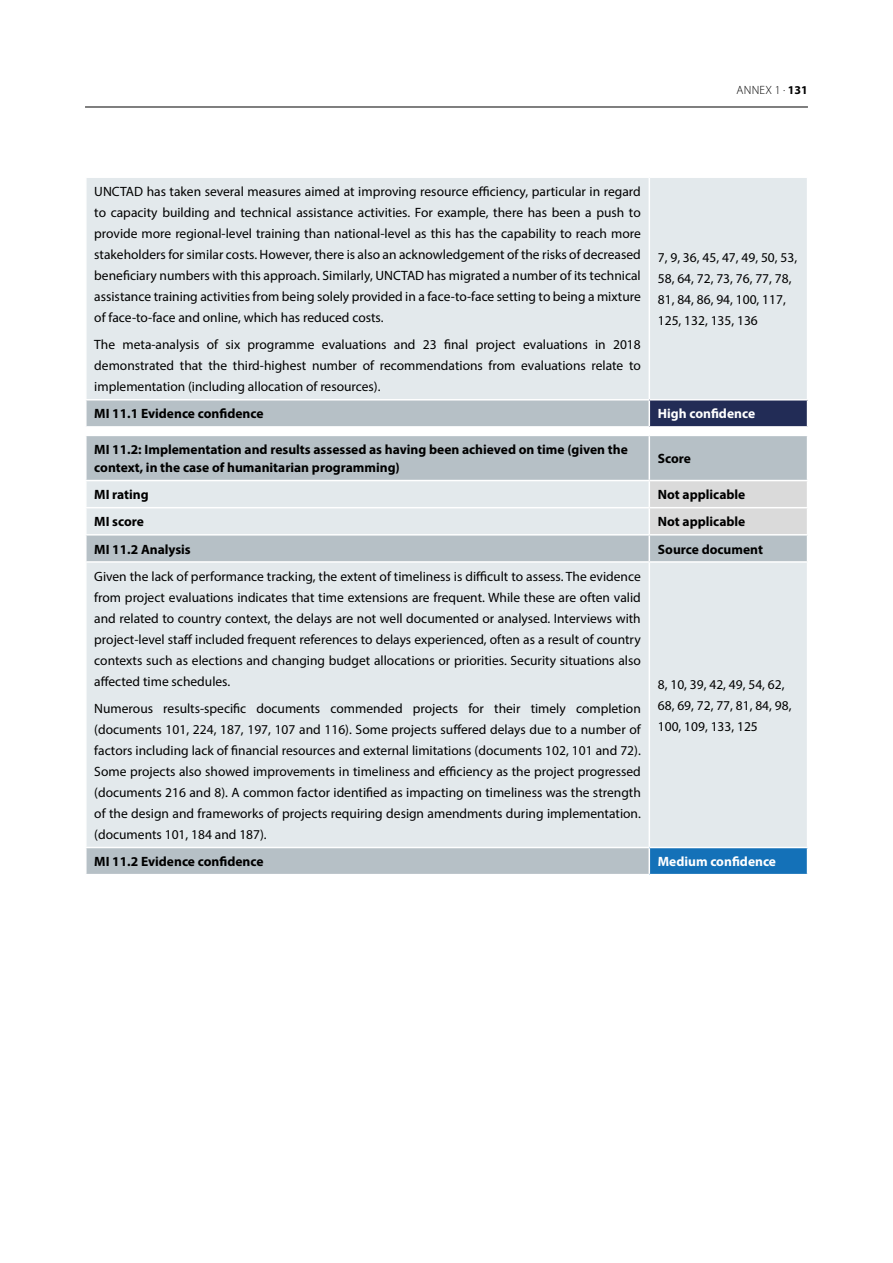
<style>
.page{position:relative;width:893px;height:1263px;background:#fff}
.page>*{position:absolute;margin:0;border:0;box-sizing:border-box;transform-origin:0 0}
.t1{font:13.5px/21px "Myriad Pro";color:#000;text-align:justify}
.t2{font:700 13.5px/18px "Myriad Pro";color:#000}
.t3{font:700 13.5px "Myriad Pro";color:#fff}
.t4{font:300 12px "Myriad Pro";letter-spacing:.02em;color:#000}
.s1{font-weight:700}
</style>
<div class="page">
<hr style="left:85px;top:107px;width:723px;height:1px;background:#000">
<div style="left:87px;top:178px;width:720px;height:221px;background:#e3e9ec"></div>
<svg style="left:87px;top:400px;width:720px;height:474px;background:#d8dfe3"></svg>
<div style="left:649px;top:400px;width:158px;height:27px;background:#222c56"></div>
<div style="left:649px;top:847px;width:158px;height:28px;background:#1471b8"></div>
<hr style="left:649px;top:178px;width:1px;height:221px;background:#fff">
<svg style="left:649px;top:400px;width:1px;height:26px"></svg>
<hr style="left:85px;top:426px;width:564px;height:2px;background:#fff">
<hr style="left:649px;top:426px;width:159px;height:2px;background:#fff">
<hr style="left:85px;top:435px;width:564px;height:1px;background:#fff">
<hr style="left:649px;top:435px;width:159px;height:1px;background:#fff">
<hr style="left:649px;top:436px;width:1px;height:44px;background:#fff">
<hr style="left:85px;top:480px;width:564px;height:1px;background:#fff">
<hr style="left:85px;top:507px;width:564px;height:1px;background:#fff">
<hr style="left:85px;top:534px;width:564px;height:2px;background:#fff">
<svg style="left:649px;top:480px;width:159px;height:81px;background:#d1d4d6"></svg>
<hr style="left:85px;top:561px;width:564px;height:2px;background:#fff">
<hr style="left:649px;top:561px;width:159px;height:2px;background:#fff">
<hr style="left:649px;top:563px;width:1px;height:284px;background:#fff">
<hr style="left:85px;top:847px;width:564px;height:1px;background:#fff">
<hr style="left:649px;top:847px;width:159px;height:1px;background:#fff">
<svg style="left:649px;top:848px;width:1px;height:26px"></svg>
<hr style="left:649px;top:874px;width:159px;height:1px;background:#fff">
<p class="t4" style="left:737px;top:83px;width:73px">ANNEX 1 . <span class="s1">131</span></p>
<p class="t1" style="left:94px;top:181px;width:548px">UNCTAD has taken several measures aimed at improving resource efficiency, particular in regard to capacity building and technical assistance activities. For example, there has been a push to provide more regional-level training than national-level as this has the capability to reach more stakeholders for similar costs. However, there is also an acknowledgement of the risks of decreased beneficiary numbers with this approach. Similarly, UNCTAD has migrated a number of its technical assistance training activities from being solely provided in a face-to-face setting to being a mixture of face-to-face and online, which has reduced costs.</p>
<p class="t1" style="left:94px;top:334px;width:548px">The meta-analysis of six programme evaluations and 23 final project evaluations in 2018 demonstrated that the third-highest number of recommendations from evaluations relate to implementation (including allocation of resources).</p>
<p class="t1" style="left:658px;top:247px;width:141px;text-align:left">7, 9, 36, 45, 47, 49, 50, 53,<br>58, 64, 72, 73, 76, 77, 78,<br>81, 84, 86, 94, 100, 117,<br>125, 132, 135, 136</p>
<p class="t2" style="left:94px;top:404px;width:171px">MI 11.1 Evidence confidence</p>
<p class="t3" style="left:658px;top:405px;width:99px">High confidence</p>
<p class="t2" style="left:94px;top:440px;width:535px">MI 11.2: Implementation and results assessed as having been achieved on time (given the context, in the case of humanitarian programming)</p>
<p class="t2" style="left:658px;top:449px;width:35px">Score</p>
<p class="t2" style="left:94px;top:485px;width:56px">MI rating</p>
<p class="t2" style="left:658px;top:485px;width:89px">Not applicable</p>
<p class="t2" style="left:94px;top:512px;width:51px">MI score</p>
<p class="t2" style="left:658px;top:512px;width:89px">Not applicable</p>
<p class="t2" style="left:94px;top:539px;width:98px">MI 11.2 Analysis</p>
<p class="t2" style="left:658px;top:539px;width:107px">Source document</p>
<p class="t1" style="left:94px;top:565px;width:548px">Given the lack of performance tracking, the extent of timeliness is difficult to assess. The evidence from project evaluations indicates that time extensions are frequent. While these are often valid and related to country context, the delays are not well documented or analysed. Interviews with project-level staff included frequent references to delays experienced, often as a result of country contexts such as elections and changing budget allocations or priorities. Security situations also affected time schedules.</p>
<p class="t1" style="left:94px;top:698px;width:548px">Numerous results-specific documents commended projects for their timely completion (documents 101, 224, 187, 197, 107 and 116). Some projects suffered delays due to a number of factors including lack of financial resources and external limitations (documents 102, 101 and 72).<br>Some projects also showed improvements in timeliness and efficiency as the project progressed (documents 216 and 8). A common factor identified as impacting on timeliness was the strength of the design and frameworks of projects requiring design amendments during implementation. (documents 101, 184 and 187).</p>
<p class="t1" style="left:658px;top:674px;width:135px;text-align:left">8, 10, 39, 42, 49, 54, 62,<br>68, 69, 72, 77, 81, 84, 98,<br>100, 109, 133, 125</p>
<p class="t2" style="left:94px;top:852px;width:171px">MI 11.2 Evidence confidence</p>
<p class="t3" style="left:658px;top:853px;width:120px">Medium confidence</p>
</div>
